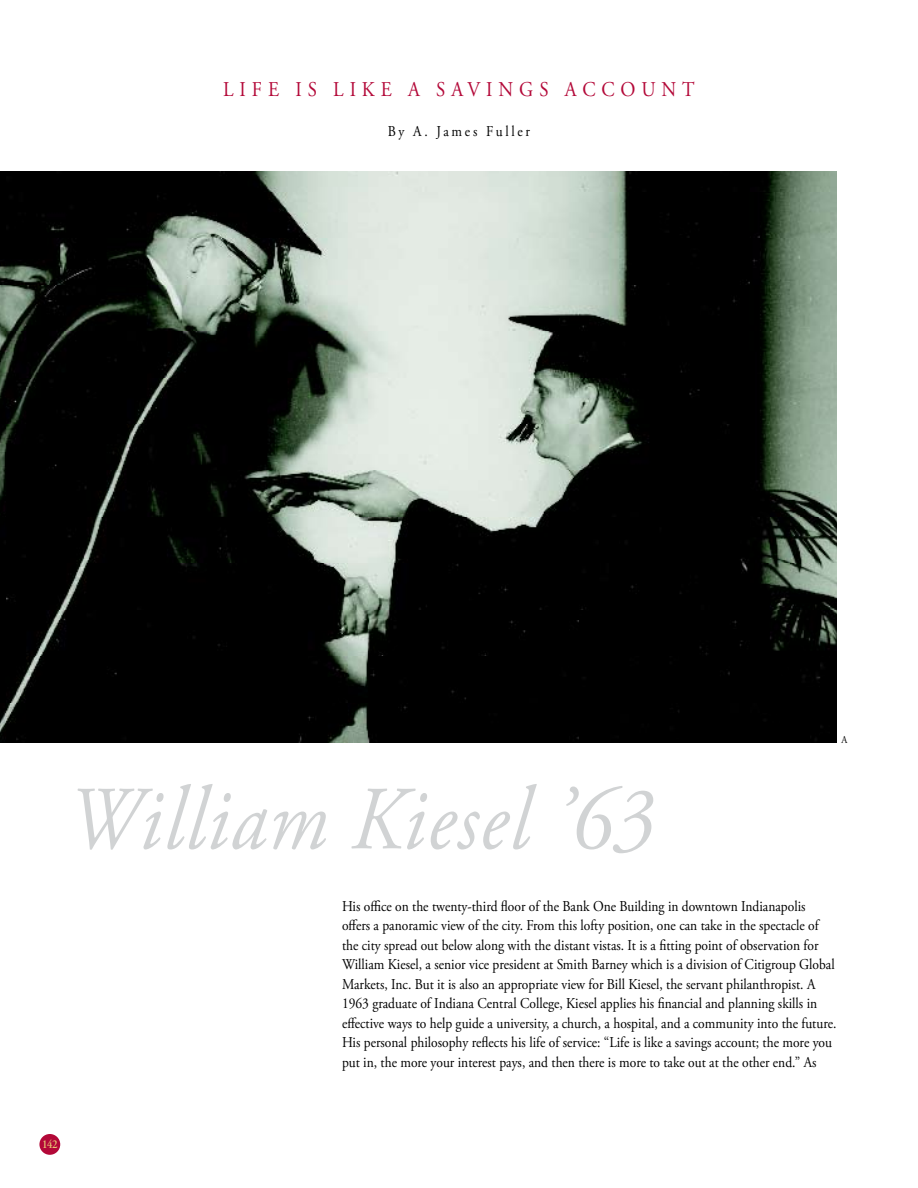
<style>
.page{position:relative;width:918px;height:1188px;background:#fff}
.page>*{position:absolute;margin:0;border:0;box-sizing:border-box;transform-origin:0 0}
.t1{font:italic 90px "Adobe Garamond Pro";letter-spacing:.02em;color:#d1d3d4;scale:.9 1}
.t2{font:21px "Adobe Garamond Pro";color:#b30838;scale:.9 1}
.t3{font:15px/19.5px "Adobe Garamond Pro";color:#000;scale:.9 1}
.t4{font:15px "Adobe Garamond Pro";letter-spacing:.2em;color:#000;scale:.9 1}
.t5{font:600 12px "Adobe Garamond Pro";color:#e6c573;scale:.9 1}
.t6{font:10.5px "Adobe Garamond Pro";color:#000;scale:.9 1}
</style>
<div class="page">
<div style="left:39px;top:1134px;width:21px;height:21px;background:#b30838;border-radius:50%"></div>
<img style="left:0;top:171px;width:837px;height:571px">
<h2 class="t2" style="left:223px;top:77px;width:34px">L ife</h2>
<h2 class="t2" style="left:295px;top:77px;width:77px">Is Like</h2>
<h2 class="t2" style="left:408px;top:77px;width:68px">a S avings</h2>
<h2 class="t2" style="left:565px;top:77px;width:42px">A ccount</h2>
<p class="t4" style="left:388px;top:122px;width:159px">By A. James Fuller</p>
<h1 class="t1" style="left:68px;top:766px;width:653px">William Kiesel ’63</h1>
<p class="t6" style="left:842px;top:733px;width:8px">A</p>
<p class="t3" style="left:342px;top:897px;width:551px">His office on the twenty-third floor of the Bank One Building in downtown Indianapolis offers a panoramic view of the city. From this lofty position, one can take in the spectacle of the city spread out below along with the distant vistas. It is a fitting point of observation for William Kiesel, a senior vice president at Smith Barney which is a division of Citigroup Global Markets, Inc. But it is also an appropriate view for Bill Kiesel, the servant philanthropist. A 1963 graduate of Indiana Central College, Kiesel applies his financial and planning skills in effective ways to help guide a university, a church, a hospital, and a community into the future.<br>His personal philosophy reflects his life of service: “Life is like a savings account; the more you put in, the more your interest pays, and then there is more to take out at the other end.” As</p>
<p class="t5" style="left:42px;top:1137px;width:19px">142</p>
</div>
